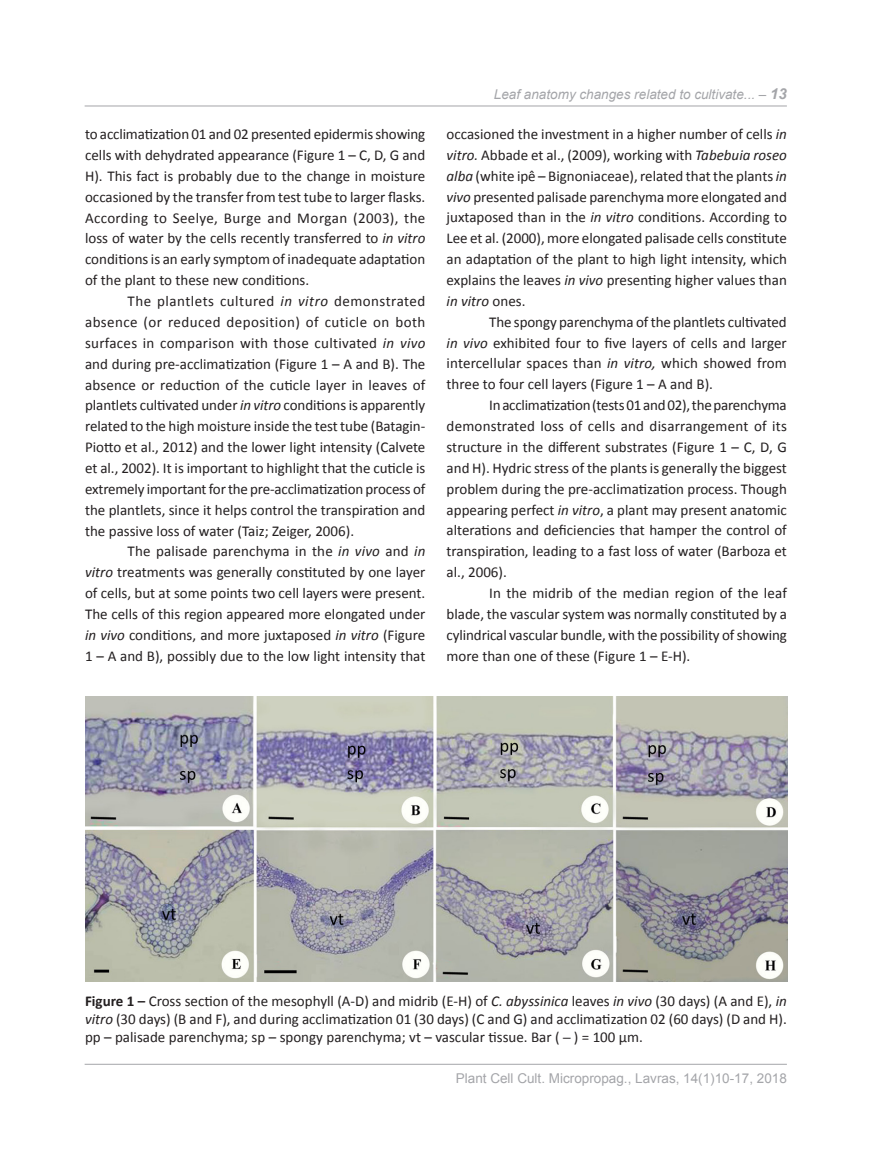
<style>
.page{position:relative;width:872px;height:1149px;background:#fff}
.page>*{position:absolute;margin:0;border:0;box-sizing:border-box;transform-origin:0 0}
.Corpo_de_Texto_Art{font:15px/20.9px "Calibri";color:#231f20;text-align:justify}
.Titulo_tab_fig_e_qua{font:15px/18px "Calibri";color:#231f20;text-align:justify}
.t1{font:13.5px "Arial";color:#a4a5a9}
.t2{font:italic 13.5px "Arial";color:#a4a5a9}
.s1{font-style:italic}
.s2{font-style:normal}
.s3{font-weight:700;font-size:15px}
.s4{font-weight:700}
</style>
<div class="page">
<hr style="left:85px;top:1063px;width:702px;height:1px;background:#a4a5a9">
<hr style="left:85px;top:106px;width:702px;height:1px;background:#a4a5a9">
<img style="left:85px;top:696px;width:702px;height:285px">
<p class="Corpo_de_Texto_Art" style="left:85px;top:123px;width:342px">to acclimatization 01 and 02 presented epidermis showing cells with dehydrated appearance (Figure 1 – C, D, G and H). This fact is probably due to the change in moisture occasioned by the transfer from test tube to larger flasks.<br>According to Seelye, Burge and Morgan (2003), the loss of water by the cells recently transferred to <span class="s1">in vitro </span>conditions is an early symptom of inadequate adaptation of the plant to these new conditions.</p>
<p class="Corpo_de_Texto_Art" style="left:85px;top:290px;width:342px;text-indent:43px">The plantlets cultured <span class="s1">in vitro</span> demonstrated absence (or reduced deposition) of cuticle on both surfaces in comparison with those cultivated <span class="s1">in vivo </span>and during pre-acclimatization (Figure 1 – A and B). The absence or reduction of the cuticle layer in leaves of plantlets cultivated under <span class="s1">in vitro</span> conditions is apparently related to the high moisture inside the test tube (Batagin-Piotto et al., 2012) and the lower light intensity (Calvete et al., 2002). It is important to highlight that the cuticle is extremely important for the pre-acclimatization process of the plantlets, since it helps control the transpiration and the passive loss of water (Taiz; Zeiger, 2006).</p>
<p class="Corpo_de_Texto_Art" style="left:85px;top:541px;width:342px;text-indent:43px">The palisade parenchyma in the <span class="s1">in vivo</span> and <span class="s1">in vitro</span> treatments was generally constituted by one layer of cells, but at some points two cell layers were present.<br>The cells of this region appeared more elongated under <span class="s1">in vivo</span> conditions, and more juxtaposed <span class="s1">in vitro</span> (Figure 1 – A and B), possibly due to the low light intensity that</p>
<p class="t2" style="left:494px;top:86px;width:294px">Leaf anatomy changes related to cultivate... <span class="s2">–</span> <span class="s3">13</span></p>
<p class="Corpo_de_Texto_Art" style="left:446px;top:123px;width:342px">occasioned the investment in a higher number of cells <span class="s1">in vitro.</span> Abbade et al., (2009), working with <span class="s1">Tabebuia roseo alba</span> (white ipê – Bignoniaceae), related that the plants <span class="s1">in vivo</span> presented palisade parenchyma more elongated and juxtaposed than in the <span class="s1">in vitro</span> conditions. According to Lee et al. (2000), more elongated palisade cells constitute an adaptation of the plant to high light intensity, which explains the leaves <span class="s1">in vivo</span> presenting higher values than <span class="s1">in vitro</span> ones.</p>
<p class="Corpo_de_Texto_Art" style="left:446px;top:311px;width:342px;text-indent:43px">The spongy parenchyma of the plantlets cultivated <span class="s1">in vivo</span> exhibited four to five layers of cells and larger intercellular spaces than <span class="s1">in vitro,</span> which showed from three to four cell layers (Figure 1 – A and B).</p>
<p class="Corpo_de_Texto_Art" style="left:446px;top:395px;width:342px;text-indent:43px">In acclimatization (tests 01 and 02), the parenchyma demonstrated loss of cells and disarrangement of its structure in the different substrates (Figure 1 – C, D, G and H). Hydric stress of the plants is generally the biggest problem during the pre-acclimatization process. Though appearing perfect <span class="s1">in vitro</span>, a plant may present anatomic alterations and deficiencies that hamper the control of transpiration, leading to a fast loss of water (Barboza et al., 2006).</p>
<p class="Corpo_de_Texto_Art" style="left:446px;top:582px;width:342px;text-indent:43px">In the midrib of the median region of the leaf blade, the vascular system was normally constituted by a cylindrical vascular bundle, with the possibility of showing more than one of these (Figure 1 – E-H).</p>
<p class="Titulo_tab_fig_e_qua" style="left:85px;top:991px;width:703px"><span class="s4">Figure 1 –</span> Cross section of the mesophyll (A-D) and midrib (E-H) of <span class="s1">C. abyssinica</span> leaves <span class="s1">in vivo</span> (30 days) (A and E), <span class="s1">in vitro</span> (30 days) (B and F), and during acclimatization 01 (30 days) (C and G) and acclimatization 02 (60 days) (D and H). pp – palisade parenchyma; sp – spongy parenchyma; vt – vascular tissue. Bar ( ─ ) = 100 µm.</p>
<p class="t1" style="left:456px;top:1069px;width:332px">Plant Cell Cult. Micropropag., Lavras, 14(1)10-17, 2018</p>
</div>
